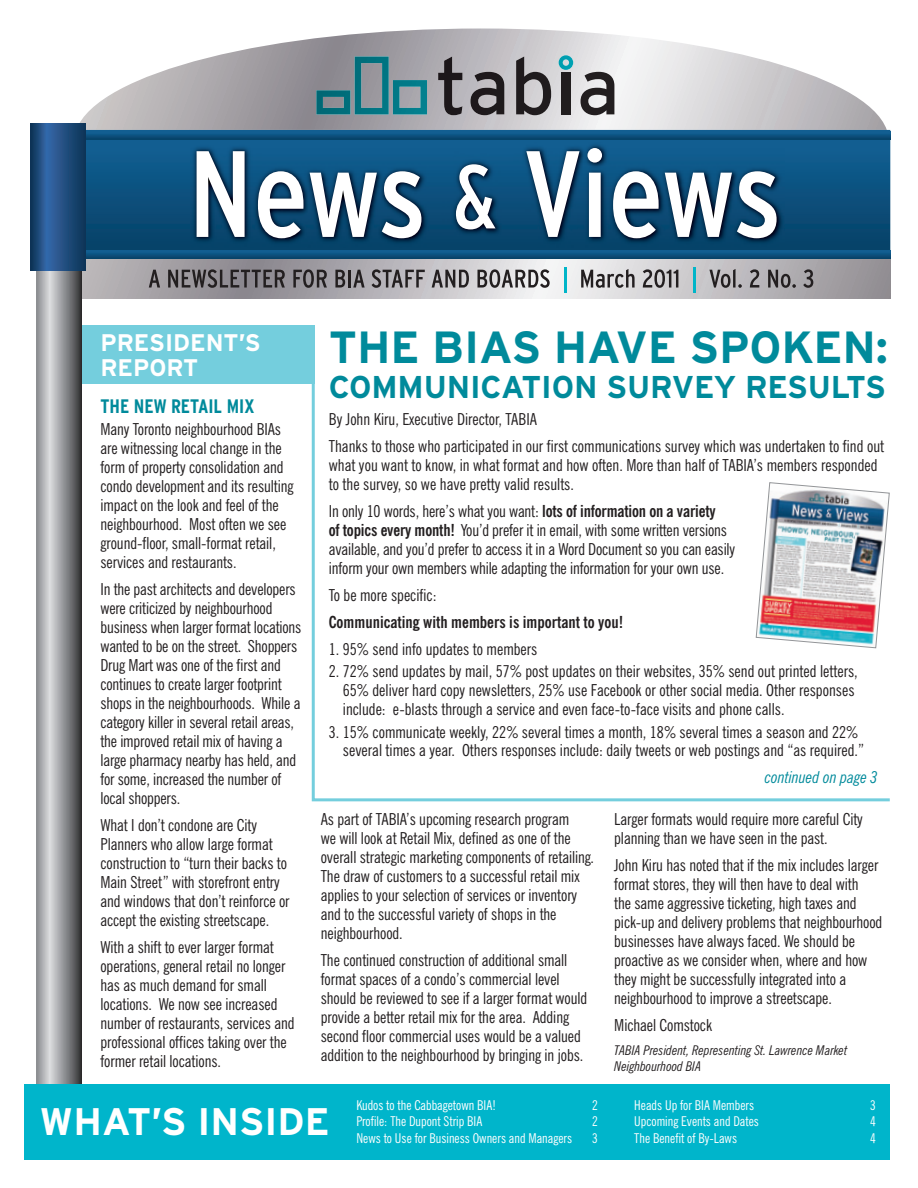
<style>
.page{position:relative;width:918px;height:1188px;background:#fff}
.page>*{position:absolute;margin:0;border:0;box-sizing:border-box;transform-origin:0 0}
.t1{font:700 45px "Interstate";letter-spacing:-.005em;color:#008a9b}
.t2{font:700 38.4px "Interstate";color:#fff}
.t3{font:700 31.5px "Interstate";letter-spacing:-.02em;color:#008a9b}
.t4{font:700 24px/25.5px "Interstate";color:#fff}
.t5{font:700 condensed 19.5px "Interstate";color:#008a9b}
.t6{font:condensed 16.5px/18.9px "News Gothic BT";letter-spacing:-.005em;color:#231f20}
.t7{font:700 condensed 16.5px "News Gothic BT";color:#231f20}
.t8{font:italic condensed 16.5px "News Gothic BT";color:#008a9b}
.t9{font:condensed 13.5px "News Gothic BT";color:#fff}
.t10{font:italic condensed 13.5px/15.5px "News Gothic BT";color:#231f20}
.s1{font-weight:700}
</style>
<div class="page">
<div style="left:46px;top:326px;width:269px;height:58px;background:#74cedd"></div>
<svg style="left:82px;top:258px;width:808px;height:40px;background:#b2b2b7"></svg>
<svg style="left:80px;top:28px;width:807px;height:102px"></svg>
<svg style="left:37px;top:271px;width:45px;height:814px;background:#999b9e"></svg>
<svg style="left:438px;top:56px;width:24px;height:59px"></svg>
<svg style="left:470px;top:72px;width:34px;height:43px"></svg>
<svg style="left:516px;top:56px;width:35px;height:59px;background:#7c797b"></svg>
<div style="left:562px;top:73px;width:8px;height:41px;background:#211d1e"></div>
<svg style="left:581px;top:72px;width:33px;height:43px"></svg>
<svg style="left:316px;top:56px;width:111px;height:59px;background:#638b94"></svg>
<svg style="left:559px;top:55px;width:14px;height:15px"></svg>
<svg style="left:86px;top:130px;width:804px;height:120px;background:#0c507d"></svg>
<svg style="left:86px;top:250px;width:804px;height:8px;background:#0d5381"></svg>
<svg style="left:149px;top:270px;width:11px;height:18px"></svg>
<svg style="left:168px;top:269px;width:117px;height:19px;background:#676367"></svg>
<svg style="left:293px;top:269px;width:34px;height:19px"></svg>
<svg style="left:335px;top:270px;width:10px;height:18px"></svg>
<hr style="left:348px;top:270px;width:3px;height:18px;background:#231f20">
<svg style="left:353px;top:270px;width:12px;height:18px"></svg>
<svg style="left:372px;top:269px;width:53px;height:19px"></svg>
<svg style="left:432px;top:270px;width:37px;height:18px"></svg>
<svg style="left:477px;top:269px;width:73px;height:19px"></svg>
<hr style="left:564px;top:267px;width:2px;height:25px;background:#00b5c8">
<svg style="left:581px;top:269px;width:54px;height:19px"></svg>
<svg style="left:643px;top:269px;width:35px;height:19px"></svg>
<hr style="left:693px;top:267px;width:3px;height:25px;background:#00b5c8">
<svg style="left:709px;top:269px;width:33px;height:19px"></svg>
<svg style="left:750px;top:269px;width:9px;height:19px"></svg>
<svg style="left:768px;top:270px;width:28px;height:18px"></svg>
<svg style="left:803px;top:269px;width:10px;height:19px"></svg>
<img style="left:191px;top:142px;width:594px;height:105px">
<svg style="left:197px;top:151px;width:48px;height:86px"></svg>
<svg style="left:258px;top:171px;width:46px;height:67px"></svg>
<svg style="left:310px;top:171px;width:111px;height:67px"></svg>
<svg style="left:456px;top:164px;width:40px;height:65px"></svg>
<svg style="left:526px;top:151px;width:54px;height:86px"></svg>
<svg style="left:587px;top:148px;width:15px;height:89px"></svg>
<svg style="left:613px;top:171px;width:46px;height:67px"></svg>
<svg style="left:665px;top:171px;width:112px;height:67px"></svg>
<svg style="left:86px;top:132px;width:804px;height:7px;background:#0c517f"></svg>
<svg style="left:31px;top:123px;width:55px;height:148px;background:#204c7d"></svg>
<svg style="left:310px;top:325px;width:580px;height:477px"></svg>
<div style="left:25px;top:1085px;width:865px;height:75px;background:#00b5cb"></div>
<img style="left:755px;top:482px;width:135px;height:167px">
<h3 class="t4" style="left:100px;top:329px;width:162px">PRESIDENT’S<br>REPORT</h3>
<p class="t5" style="left:100px;top:395px;width:155px">THE NEW RETAIL MIX</p>
<p class="t6" style="left:100px;top:420px;width:195px">Many Toronto neighbourhood BIAs are witnessing local change in the form of property consolidation and condo development and its resulting impact on the look and feel of the neighbourhood. Most often we see ground-floor, small-format retail, services and restaurants.</p>
<p class="t6" style="left:100px;top:580px;width:203px">In the past architects and developers were criticized by neighbourhood business when larger format locations wanted to be on the street. Shoppers Drug Mart was one of the first and continues to create larger footprint shops in the neighbourhoods. While a category killer in several retail areas, the improved retail mix of having a large pharmacy nearby has held, and for some, increased the number of local shoppers.</p>
<p class="t6" style="left:100px;top:815px;width:191px">What I don’t condone are City Planners who allow large format construction to “turn their backs to Main Street” with storefront entry and windows that don’t reinforce or accept the existing streetscape.</p>
<p class="t6" style="left:100px;top:937px;width:196px">With a shift to ever larger format operations, general retail no longer has as much demand for small locations. We now see increased number of restaurants, services and professional offices taking over the former retail locations.</p>
<h1 class="t1" style="left:329px;top:322px;width:561px">THE BIAS HAVE SPOKEN:</h1>
<h3 class="t3" style="left:329px;top:369px;width:559px">COMMUNICATION SURVEY RESULTS</h3>
<p class="t6" style="left:329px;top:405px;width:557px;line-height:27.2px">By John Kiru, Executive Director, TABIA<br>Thanks to those who participated in our first communications survey which was undertaken to find out</p>
<p class="t6" style="left:329px;top:455px;width:550px">what you want to know, in what format and how often. More than half of TABIA’s members responded to the survey, so we have pretty valid results.</p>
<p class="t6" style="left:329px;top:502px;width:408px">In only 10 words, here’s what you want: <span class="s1">lots of information on a variety<br>of topics every month!</span> You’d prefer it in email, with some written versions available, and you’d prefer to access it in a Word Document so you can easily inform your own members while adapting the information for your own use.</p>
<p class="t6" style="left:329px;top:586px;width:109px">To be more specific:</p>
<p class="t7" style="left:329px;top:612px;width:296px">Communicating with members is important to you!</p>
<p class="t6" style="left:329px;top:640px;width:210px">1. 95% send info updates to members</p>
<p class="t6" style="left:343px;top:662px;width:516px;text-indent:-14px">2. 72% send updates by mail, 57% post updates on their websites, 35% send out printed letters,<br>65% deliver hard copy newsletters, 25% use Facebook or other social media. Other responses include: e-blasts through a service and even face-to-face visits and phone calls.</p>
<p class="t6" style="left:343px;top:722px;width:523px;text-indent:-14px">3. 15% communicate weekly, 22% several times a month, 18% several times a season and 22% several times a year. Others responses include: daily tweets or web postings and “as required.”</p>
<p class="t6" style="left:321px;top:810px;width:275px">As part of TABIA’s upcoming research program<br>we will look at Retail Mix, defined as one of the overall strategic marketing components of retailing.<br>The draw of customers to a successful retail mix applies to your selection of services or inventory and to the successful variety of shops in the neighbourhood.</p>
<p class="t6" style="left:321px;top:951px;width:268px">The continued construction of additional small format spaces of a condo’s commercial level should be reviewed to see if a larger format would provide a better retail mix for the area. Adding second floor commercial uses would be a valued addition to the neighbourhood by bringing in jobs.</p>
<p class="t8" style="left:765px;top:767px;width:114px">continued on page 3</p>
<p class="t6" style="left:614px;top:810px;width:250px">Larger formats would require more careful City planning than we have seen in the past.</p>
<p class="t6" style="left:614px;top:856px;width:270px">John Kiru has noted that if the mix includes larger format stores, they will then have to deal with<br>the same aggressive ticketing, high taxes and pick-up and delivery problems that neighbourhood businesses have always faced. We should be proactive as we consider when, where and how they might be successfully integrated into a neighbourhood to improve a streetscape.</p>
<p class="t6" style="left:614px;top:1016px;width:99px">Michael Comstock</p>
<p class="t10" style="left:614px;top:1042px;width:235px">TABIA President, Representing St. Lawrence Market<br>Neighbourhood BIA</p>
<h2 class="t2" style="left:40px;top:1100px;width:292px">WHAT’S INSIDE</h2>
<p class="t9" style="left:356px;top:1097px;width:141px">Kudos to the Cabbagetown BIA!</p>
<p class="t9" style="left:592px;top:1097px;width:7px">2</p>
<p class="t9" style="left:356px;top:1113px;width:127px">Profile: The Dupont Strip BIA</p>
<p class="t9" style="left:592px;top:1113px;width:7px">2</p>
<p class="t9" style="left:356px;top:1130px;width:217px">News to Use for Business Owners and Managers</p>
<p class="t9" style="left:592px;top:1130px;width:7px">3</p>
<p class="t9" style="left:634px;top:1097px;width:121px">Heads Up for BIA Members</p>
<p class="t9" style="left:870px;top:1097px;width:7px">3</p>
<p class="t9" style="left:634px;top:1113px;width:126px">Upcoming Events and Dates</p>
<p class="t9" style="left:870px;top:1113px;width:7px">4</p>
<p class="t9" style="left:634px;top:1130px;width:104px">The Benefit of By-Laws</p>
<p class="t9" style="left:870px;top:1130px;width:7px">4</p>
</div>
